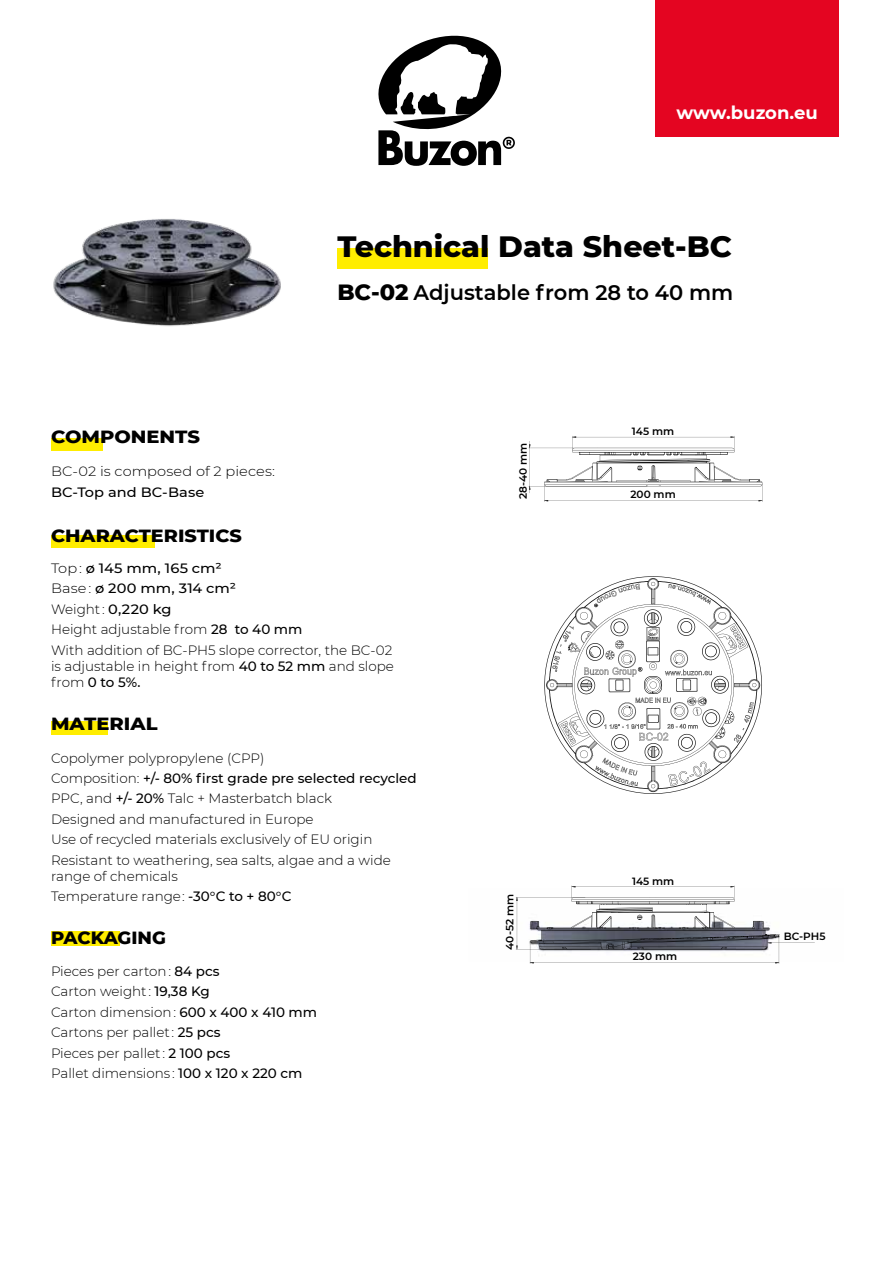
<style>
.page{position:relative;width:893px;height:1263px;background:#fff}
.page>*{position:absolute;margin:0;border:0;box-sizing:border-box;transform-origin:0 0}
.t1{font:800 30px "Montserrat";color:#000}
.t2{font:600 21px "Montserrat";color:#000}
.t3{font:800 18px "Montserrat";color:#000;scale:1.08 1}
.t4{font:800 18px "Montserrat";color:#000;scale:1.06 1}
.t5{font:700 18px "Montserrat";color:#fff}
.t6{font:800 18px "Montserrat";color:#000}
.t7{font:300 13.5px/20.4px "Montserrat";color:#000}
.t8{font:300 13.5px/20.4px "Montserrat";color:#000;scale:1.08 1}
.t9{font:500 13.5px "Montserrat";letter-spacing:.01em;color:#000;scale:1.08 1}
.t10{font:600 10.5px "Montserrat";color:#000}
.s1{font-weight:800;font-size:22.5px}
.s2{font-weight:500}
</style>
<div class="page">
<svg style="left:516px;top:885px;width:299px;height:79px"></svg>
<div style="left:51px;top:931px;width:68px;height:14px;background:#ffed00"></div>
<div style="left:337px;top:248px;width:150px;height:21px;background:#ffed00"></div>
<div style="left:51px;top:438px;width:52px;height:13px;background:#ffed00"></div>
<div style="left:655px;top:0;width:184px;height:137px;background:#e40521"></div>
<img style="left:53px;top:219px;width:228px;height:108px">
<svg style="left:378px;top:35px;width:137px;height:131px"></svg>
<div style="left:51px;top:722px;width:56px;height:13px;background:#ffed00"></div>
<div style="left:51px;top:535px;width:103px;height:12px;background:#ffed00"></div>
<svg style="left:529px;top:436px;width:234px;height:66px"></svg>
<svg style="left:544px;top:576px;width:218px;height:218px"></svg>
<h3 class="t5" style="left:677px;top:100px;width:143px">www.buzon.eu</h3>
<h1 class="t1" style="left:337px;top:224px;width:396px">Technical Data Sheet-BC</h1>
<h2 class="t2" style="left:337px;top:277px;width:398px"><span class="s1">BC-02</span> Adjustable from 28 to 40 mm</h2>
<h3 class="t3" style="left:51px;top:423px;width:140px">COMPONENTS</h3>
<p class="t8" style="left:51px;top:460px;width:209px">BC-02 is composed of 2 pieces:</p>
<p class="t9" style="left:51px;top:483px;width:144px">BC-Top and BC-Base</p>
<h3 class="t4" style="left:51px;top:522px;width:181px">CHARACTERISTICS</h3>
<p class="t8" style="left:51px;top:557px;width:317px">Top : <span class="s2">ø 145 mm, 165 cm²<br></span>Base : <span class="s2">ø 200 mm, 314 cm²<br></span>Weight : <span class="s2">0,220 kg<br></span>Height adjustable from <span class="s2">28 to 40 mm<br></span>With addition of BC-PH5 slope corrector, the BC-02</p>
<p class="t7" style="left:51px;top:657px;width:344px;line-height:16.2px">is adjustable in height from <span class="s2">40 to 52 mm</span> and slope from <span class="s2">0 to 5%.</span></p>
<h3 class="t3" style="left:51px;top:710px;width:100px">MATERIAL</h3>
<p class="t7" style="left:51px;top:747px;width:367px">Copolymer polypropylene (CPP)<br>Composition: <span class="s2">+/- 80% first grade pre selected recycled </span>PPC, and <span class="s2">+/- 20%</span> Talc + Masterbatch black<br>Designed and manufactured in Europe<br>Use of recycled materials exclusively of EU origin Resistant to weathering, sea salts, algae and a wide</p>
<p class="t7" style="left:51px;top:865px;width:242px">range of chemicals<br>Temperature range: <span class="s2">-30°C to + 80°C</span></p>
<h3 class="t6" style="left:51px;top:924px;width:116px">PACKAGING</h3>
<p class="t7" style="left:51px;top:960px;width:268px">Pieces per carton : <span class="s2">84 pcs<br></span>Carton weight : <span class="s2">19,38 Kg<br></span>Carton dimension : <span class="s2">600 x 400 x 410 mm<br></span>Cartons per pallet : <span class="s2">25 pcs<br></span>Pieces per pallet : <span class="s2">2 100 pcs<br></span>Pallet dimensions : <span class="s2">100 x 120 x 220 cm</span></p>
<p class="t10" style="left:516px;top:499px;width:58px;rotate:-90deg">28-40 mm</p>
<p class="t10" style="left:502px;top:950px;width:57px;rotate:-90deg">40-52 mm</p>
<p class="t10" style="left:632px;top:424px;width:44px">145 mm</p>
<p class="t10" style="left:630px;top:487px;width:47px">200 mm</p>
<p class="t10" style="left:632px;top:873px;width:44px">145 mm</p>
<p class="t10" style="left:633px;top:949px;width:46px">230 mm</p>
<p class="t10" style="left:784px;top:929px;width:43px">BC-PH5</p>
</div>
